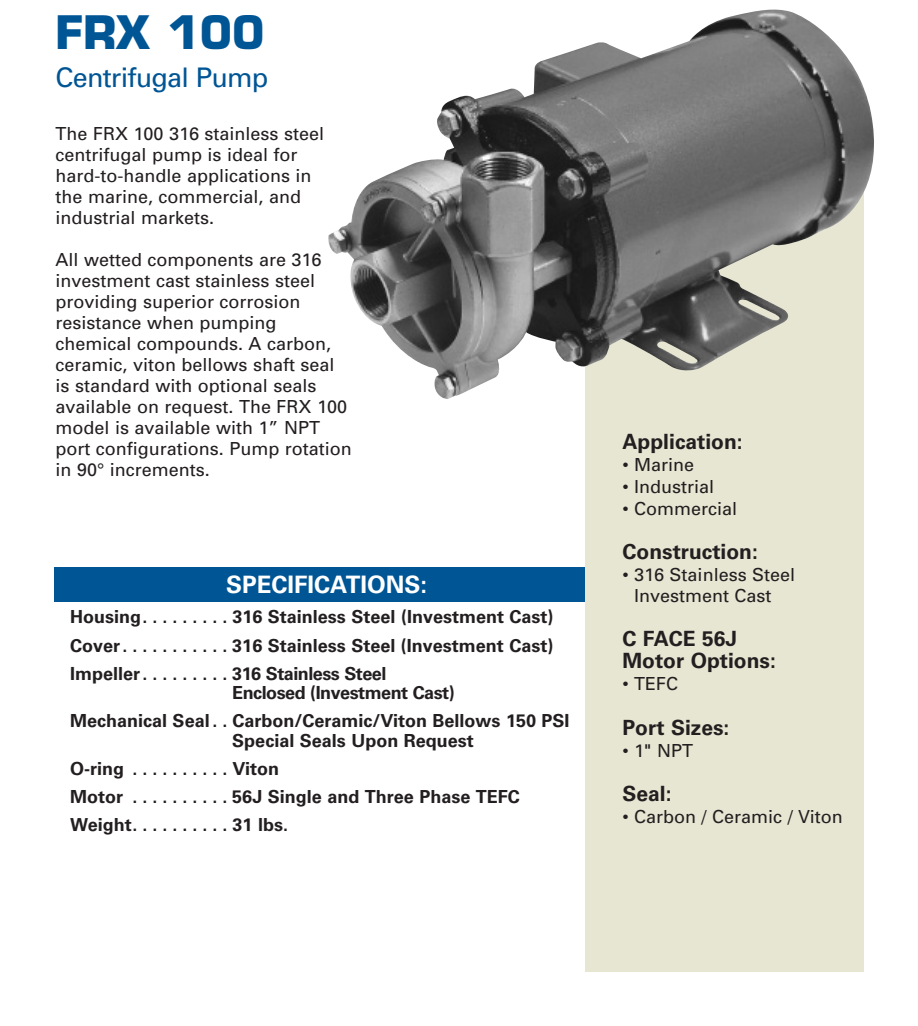
<style>
.page{position:relative;width:918px;height:1026px;background:#fff}
.page>*{position:absolute;margin:0;border:0;box-sizing:border-box;transform-origin:0 0}
.t1{font:700 45px "Eurostile";color:#005595}
.t2{font:27px "Univers";letter-spacing:-.03em;color:#005595}
.t3{font:700 24px "Univers";color:#fff}
.t4{font:700 21px/22px "Univers";color:#231f20}
.t5{font:18px/21px "Univers";color:#231f20}
.t6{font:700 18px/28.2px "Univers";color:#231f20}
</style>
<div class="page">
<div style="left:54px;top:567px;width:565px;height:35px;background:#005595"></div>
<div style="left:586px;top:163px;width:278px;height:809px;background:#e7e6d3"></div>
<img style="left:328px;top:9px;width:546px;height:391px">
<h1 class="t1" style="left:56px;top:15px;width:211px">FRX 100</h1>
<h2 class="t2" style="left:56px;top:68px;width:214px">Centrifugal Pump</h2>
<p class="t5" style="left:56px;top:125px;width:270px">The FRX 100 316 stainless steel centrifugal pump is ideal for hard-to-handle applications in the marine, commercial, and industrial markets.</p>
<p class="t5" style="left:55px;top:251px;width:298px">All wetted components are 316 investment cast stainless steel providing superior corrosion resistance when pumping chemical compounds. A carbon, ceramic, viton bellows shaft seal is standard with optional seals available on request. The FRX 100 model is available with 1” NPT port configurations. Pump rotation in 90° increments.</p>
<h3 class="t3" style="left:226px;top:576px;width:202px">SPECIFICATIONS:</h3>
<p class="t6" style="left:70px;top:605px;width:485px;text-align:justify">Housing. . . . . . . . . 316 Stainless Steel (Investment Cast)<br>Cover. . . . . . . . . . . 316 Stainless Steel (Investment Cast)<br>Impeller. . . . . . . . . 316 Stainless Steel</p>
<p class="t6" style="left:70px;top:680px;width:501px;text-indent:162px">Enclosed (Investment Cast)<br>Mechanical Seal . . Carbon/Ceramic/Viton Bellows 150 PSI</p>
<p class="t6" style="left:70px;top:728px;width:451px;text-indent:162px">Special Seals Upon Request<br>O-ring . . . . . . . . . . Viton<br>Motor . . . . . . . . . . 56J Single and Three Phase TEFC<br>Weight. . . . . . . . . . 31 lbs.</p>
<p class="t4" style="left:622px;top:432px;width:122px">Application:</p>
<p class="t5" style="left:622px;top:455px;width:73px">• Marine</p>
<p class="t5" style="left:622px;top:478px;width:93px">• Industrial</p>
<p class="t5" style="left:622px;top:500px;width:116px">• Commercial</p>
<p class="t4" style="left:622px;top:542px;width:137px">Construction:</p>
<p class="t5" style="left:634px;top:566px;width:163px;text-indent:-12px">• 316 Stainless Steel<br>Investment Cast</p>
<p class="t4" style="left:622px;top:630px;width:155px">C FACE 56J<br>Motor Options:</p>
<p class="t5" style="left:622px;top:675px;width:57px">• TEFC</p>
<p class="t4" style="left:622px;top:718px;width:108px">Port Sizes:</p>
<p class="t5" style="left:622px;top:741px;width:72px">• 1" NPT</p>
<p class="t4" style="left:622px;top:784px;width:51px">Seal:</p>
<p class="t5" style="left:622px;top:808px;width:222px">• Carbon / Ceramic / Viton</p>
</div>
